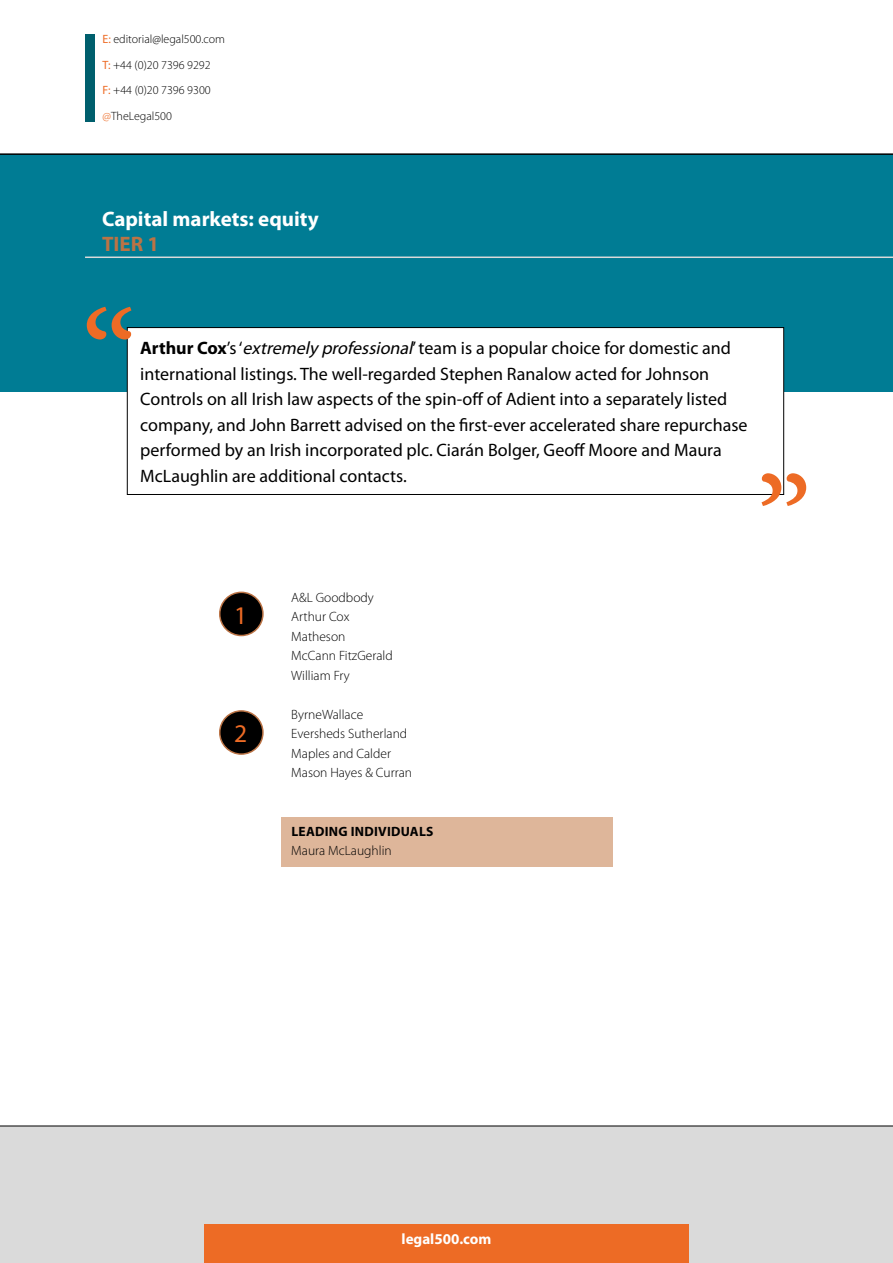
<style>
.page{position:relative;width:893px;height:1263px;background:#fff}
.page>*{position:absolute;margin:0;border:0;box-sizing:border-box;transform-origin:0 0}
.t1{font:25.5px "Myriad Pro";color:#ed6b25}
.t2{font:700 21px "Myriad Pro";color:#fff}
.t3{font:700 21px "Myriad Pro";color:#bb7345}
.t4{font:18px/25.5px "Myriad Pro";color:#000}
.t5{font:700 15px "Myriad Pro";color:#fff}
.t6{font:300 13.5px/19.5px "Myriad Pro";color:#000}
.t7{font:700 13.5px "Myriad Pro";letter-spacing:.02em;color:#000}
.t8{font:300 12px/25.5px "Myriad Pro";color:#000}
.s1{font-weight:400;color:#ed6b25}
.s2{color:#ed6b25}
.s3{font-weight:700}
.s4{font-style:italic}
</style>
<div class="page">
<div style="left:0;top:1126px;width:893px;height:137px;background:#dadada"></div>
<div style="left:85px;top:34px;width:9px;height:87px;background:#005f6d"></div>
<div style="left:204px;top:1225px;width:485px;height:38px;background:#ed6b25"></div>
<div style="left:0;top:154px;width:893px;height:237px;background:#007c94"></div>
<hr style="left:0;top:153px;width:893px;height:2px;background:#000">
<hr style="left:85px;top:256px;width:808px;height:2px;background:#dadada">
<div style="left:281px;top:817px;width:331px;height:50px;background:#deb69a"></div>
<div style="left:220px;top:711px;width:43px;height:43px;background:#000;border-radius:50%"></div>
<div style="left:219px;top:710px;width:45px;height:45px;border:2px solid #bb7345;border-radius:50%"></div>
<div style="left:220px;top:592px;width:43px;height:43px;background:#000;border-radius:50%"></div>
<div style="left:219px;top:592px;width:45px;height:44px;border:2px solid #bb7345;border-radius:50%"></div>
<div style="left:127px;top:328px;width:657px;height:166px;background:#fff"></div>
<div style="left:127px;top:327px;width:657px;height:168px;border:1px solid #000"></div>
<svg style="left:761px;top:473px;width:45px;height:33px"></svg>
<svg style="left:87px;top:307px;width:44px;height:32px"></svg>
<p class="t8" style="left:102px;top:26px;width:124px"><span class="s1">E:</span> editorial@legal500.com<br><span class="s1">T:</span> +44 (0)20 7396 9292<br><span class="s1">F:</span> +44 (0)20 7396 9300 <span class="s2">@</span>TheLegal500</p>
<p class="t2" style="left:102px;top:205px;width:218px">Capital markets: equity</p>
<p class="t3" style="left:102px;top:230px;width:12px">TIER</p>
<p class="t3" style="left:147px;top:230px;width:13px">1</p>
<p class="t4" style="left:140px;top:335px;width:609px"><span class="s3">Arthur Cox</span>’s ‘<span class="s4">extremelyprofessional</span>’ team is a popular choice for domestic and international listings. The well-regarded Stephen Ranalow acted for Johnson Controls on all Irish law aspects of the spin-off of Adient into a separately listed company, and John Barrett advised on the first-ever accelerated share repurchase performed by an Irish incorporated plc. Ciarán Bolger, Geoff Moore and Maura McLaughlin are additional contacts.</p>
<h1 class="t1" style="left:234px;top:599px;width:15px">1</h1>
<h1 class="t1" style="left:234px;top:718px;width:15px">2</h1>
<p class="t6" style="left:291px;top:588px;width:103px">A&amp;L Goodbody<br>Arthur Cox<br>Matheson<br>McCann FitzGerald<br>William Fry</p>
<p class="t6" style="left:291px;top:705px;width:122px">ByrneWallace<br>Eversheds Sutherland<br>Maples and Calder<br>Mason Hayes &amp; Curran</p>
<p class="t7" style="left:291px;top:822px;width:128px">Leading individuals</p>
<p class="t6" style="left:291px;top:841px;width:102px">Maura McLaughlin</p>
<p class="t5" style="left:402px;top:1229px;width:91px">legal500.com</p>
</div>
